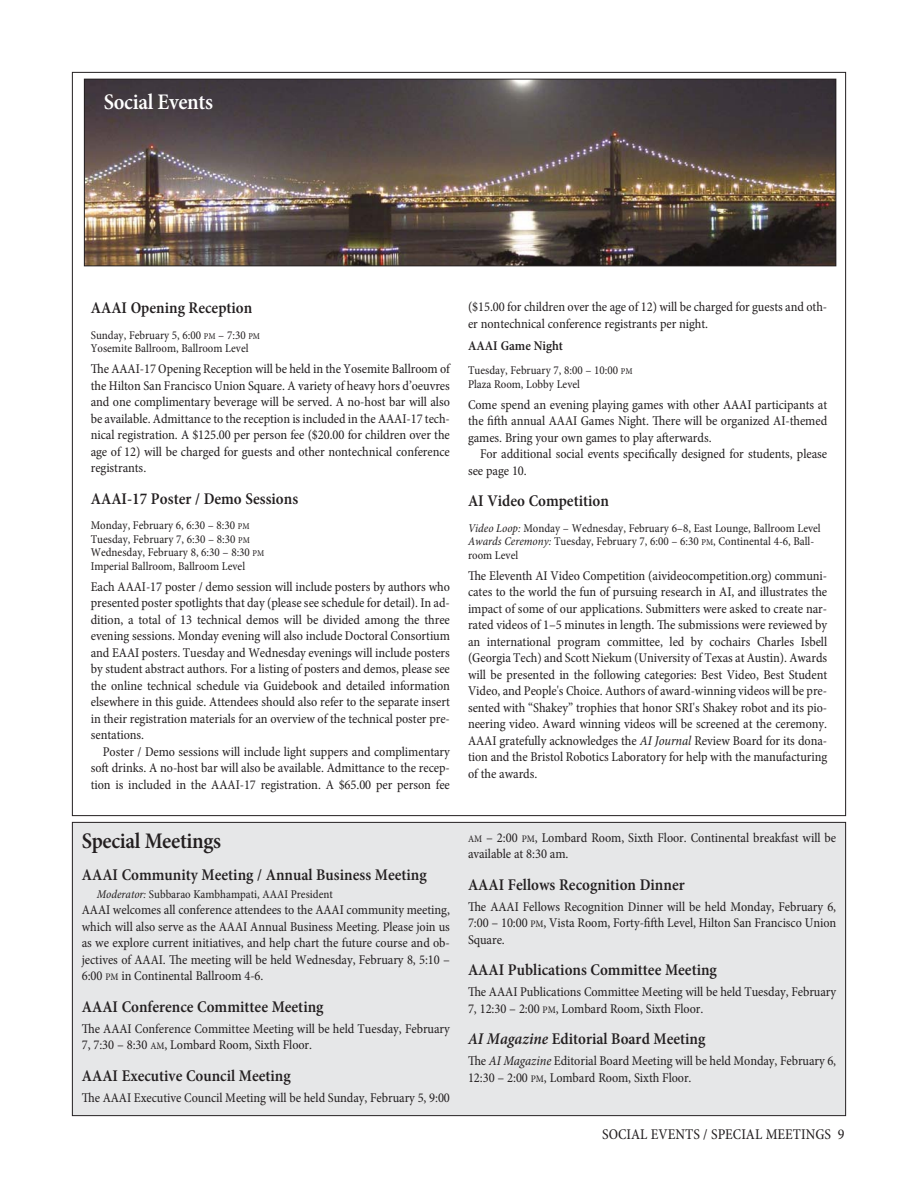
<style>
.page{position:relative;width:918px;height:1188px;background:#fff}
.page>*{position:absolute;margin:0;border:0;box-sizing:border-box;transform-origin:0 0}
.t1{font:600 condensed 22.5px "Minion Pro";letter-spacing:-.015em;color:#231f20}
.t2{font:600 condensed 22.5px "Minion Pro";letter-spacing:-.015em;color:#fff}
.t3{font:600 condensed 16.5px "Minion Pro";color:#231f20}
.t4{font:condensed 15px "Minion Pro";color:#231f20}
.t5{font:condensed 13.5px/16.5px "Minion Pro";letter-spacing:-.005em;color:#231f20;text-align:justify}
.t6{font:600 condensed 13.5px "Minion Pro";color:#231f20}
.t7{font:condensed 12px/13.5px "Minion Pro";color:#231f20}
.s1{font-size:9px}
.s2{font-style:italic}
.s3{font-size:10.2px}
</style>
<div class="page">
<img style="left:86px;top:81px;width:748px;height:183px">
<div style="left:84px;top:79px;width:752px;height:187px;border:1px solid #231f20"></div>
<div style="left:73px;top:823px;width:772px;height:292px;background:#e6e7e8"></div>
<h1 class="t2" style="left:104px;top:93px;width:111px">Social Events</h1>
<p class="t3" style="left:91px;top:302px;width:163px">AAAI Opening Reception</p>
<p class="t7" style="left:91px;top:329px;width:171px">Sunday, February 5, 6:00 <span class="s1">PM</span> – 7:30 <span class="s1">PM<br></span>Yosemite Ballroom, Ballroom Level</p>
<p class="t5" style="left:91px;top:362px;width:361px">The AAAI-17 Opening Reception will be held in the Yosemite Ballroom of the Hilton San Francisco Union Square. A variety of heavy hors d’oeuvres and one complimentary beverage will be served. A no-host bar will also be available. Admittance to the reception is included in the AAAI-17 tech&shy;nical registration. A $125.00 per person fee ($20.00 for children over the age of 12) will be charged for guests and other nontechnical conference registrants.</p>
<p class="t3" style="left:91px;top:492px;width:209px">AAAI-17 Poster / Demo Sessions</p>
<p class="t7" style="left:91px;top:520px;width:175px">Monday, February 6, 6:30 – 8:30 <span class="s1">PM </span>Tuesday, February 7, 6:30 – 8:30 <span class="s1">PM </span>Wednesday, February 8, 6:30 – 8:30 <span class="s1">PM </span>Imperial Ballroom, Ballroom Level</p>
<p class="t5" style="left:91px;top:580px;width:361px">Each AAAI-17 poster / demo session will include posters by authors who presented poster spotlights that day (please see schedule for detail). In ad&shy;dition, a total of 13 technical demos will be divided among the three evening sessions. Monday evening will also include Doctoral Consortium and EAAI posters. Tuesday and Wednesday evenings will include posters by student abstract authors. For a listing of posters and demos, please see the online technical schedule via Guidebook and detailed information elsewhere in this guide. Attendees should also refer to the separate insert in their registration materials for an overview of the technical poster pre&shy;sentations.</p>
<p class="t5" style="left:91px;top:745px;width:361px;text-indent:12px">Poster / Demo sessions will include light suppers and complimentary soft drinks. A no-host bar will also be available. Admittance to the recep&shy;tion is included in the AAAI-17 registration. A $65.00 per person fee</p>
<h1 class="t1" style="left:82px;top:832px;width:141px">Special Meetings</h1>
<p class="t3" style="left:82px;top:868px;width:347px">AAAI Community Meeting / Annual Business Meeting</p>
<p class="t7" style="left:97px;top:888px;width:238px"><span class="s2">Moderator:</span> Subbarao Kambhampati, AAAI President</p>
<p class="t5" style="left:82px;top:903px;width:370px">AAAI welcomes all conference attendees to the AAAI community meeting, which will also serve as the AAAI Annual Business Meeting. Please join us as we explore current initiatives, and help chart the future course and ob&shy;jectives of AAAI. The meeting will be held Wednesday, February 8, 5:10 – 6:00 <span class="s3">PM</span> in Continental Ballroom 4-6.</p>
<p class="t3" style="left:82px;top:1000px;width:243px">AAAI Conference Committee Meeting</p>
<p class="t5" style="left:82px;top:1021px;width:370px">The AAAI Conference Committee Meeting will be held Tuesday, February<br>7, 7:30 – 8:30 <span class="s3">AM</span>, Lombard Room, Sixth Floor.</p>
<p class="t3" style="left:82px;top:1069px;width:211px">AAAI Executive Council Meeting</p>
<p class="t5" style="left:82px;top:1090px;width:370px">The AAAI Executive Council Meeting will be held Sunday, February 5, 9:00</p>
<p class="t5" style="left:468px;top:300px;width:361px">($15.00 for children over the age of 12) will be charged for guests and oth&shy;er nontechnical conference registrants per night.</p>
<p class="t6" style="left:468px;top:340px;width:97px">AAAI Game Night</p>
<p class="t7" style="left:468px;top:365px;width:166px">Tuesday, February 7, 8:00 – 10:00 <span class="s1">PM<br></span>Plaza Room, Lobby Level</p>
<p class="t5" style="left:468px;top:397px;width:361px">Come spend an evening playing games with other AAAI participants at the fifth annual AAAI Games Night. There will be organized AI-themed games. Bring your own games to play afterwards.</p>
<p class="t5" style="left:468px;top:447px;width:361px;text-indent:12px">For additional social events specifically designed for students, please see page 10.</p>
<p class="t3" style="left:468px;top:494px;width:142px">AI Video Competition</p>
<p class="t7" style="left:468px;top:522px;width:354px"><span class="s2">Video Loop:</span> Monday – Wednesday, February 6–8, East Lounge, Ballroom Level<br><span class="s2">Awards Ceremony:</span> Tuesday, February 7, 6:00 – 6:30 <span class="s1">PM</span>, Continental 4-6, Ball&shy;room Level</p>
<p class="t5" style="left:468px;top:568px;width:361px">The Eleventh AI Video Competition (aivideocompetition.org) communi&shy;cates to the world the fun of pursuing research in AI, and illustrates the impact of some of our applications. Submitters were asked to create nar&shy;rated videos of 1–5 minutes in length. The submissions were reviewed by an international program committee, led by cochairs Charles Isbell (Georgia Tech) and Scott Niekum (University of Texas at Austin). Awards will be presented in the following categories: Best Video, Best Student Video, and People's Choice. Authors of award-winning videos will be pre&shy;sented with “Shakey” trophies that honor SRI's Shakey robot and its pio&shy;neering video. Award winning videos will be screened at the ceremony.<br>AAAI gratefully acknowledges the <span class="s2">AI Journal</span> Review Board for its dona&shy;tion and the Bristol Robotics Laboratory for help with the manufacturing of the awards.</p>
<p class="t5" style="left:468px;top:830px;width:370px"><span class="s3">AM</span> – 2:00 <span class="s3">PM</span>, Lombard Room, Sixth Floor. Continental breakfast will be available at 8:30 am.</p>
<p class="t3" style="left:468px;top:878px;width:218px">AAAI Fellows Recognition Dinner</p>
<p class="t5" style="left:468px;top:899px;width:370px">The AAAI Fellows Recognition Dinner will be held Monday, February 6, 7:00 – 10:00 <span class="s3">PM</span>, Vista Room, Forty-fifth Level, Hilton San Francisco Union Square.</p>
<p class="t3" style="left:468px;top:963px;width:250px">AAAI Publications Committee Meeting</p>
<p class="t5" style="left:468px;top:985px;width:370px">The AAAI Publications Committee Meeting will be held Tuesday, February<br>7, 12:30 – 2:00 <span class="s3">PM</span>, Lombard Room, Sixth Floor.</p>
<p class="t3" style="left:468px;top:1032px;width:239px"><span class="s2">AI Magazine</span> Editorial Board Meeting</p>
<p class="t5" style="left:468px;top:1054px;width:370px">The <span class="s2">AI Magazine</span> Editorial Board Meeting will be held Monday, February 6,<br>12:30 – 2:00 <span class="s3">PM</span>, Lombard Room, Sixth Floor.</p>
<p class="t4" style="left:602px;top:1128px;width:244px">SOCIAL EVENTS / SPECIAL MEETINGS 9</p>
</div>
